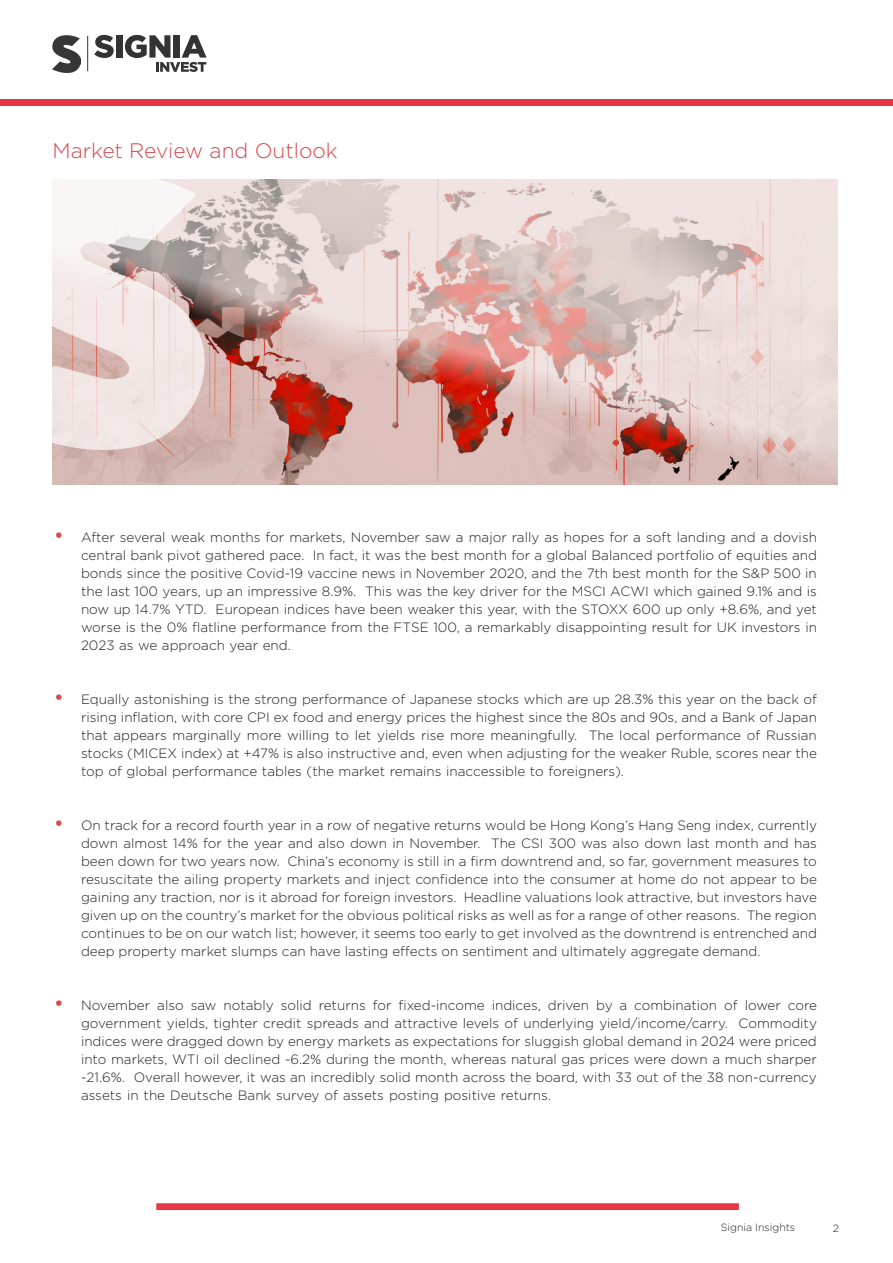
<style>
.page{position:relative;width:893px;height:1263px;background:#fff}
.page>*{position:absolute;margin:0;border:0;box-sizing:border-box;transform-origin:0 0}
.t1{font:300 21px "Gotham";color:#d7464a}
.t2{font:300 13.5px/18px "Gotham";color:#231f20;text-align:justify}
.t3{font:300 10.5px "Gotham";color:#231f20}
.s1{font-weight:500;font-size:19.5px;color:#d74a4c}
</style>
<div class="page">
<svg style="left:94px;top:35px;width:20px;height:23px"></svg>
<div style="left:116px;top:35px;width:6px;height:23px;background:#333"></div>
<svg style="left:125px;top:35px;width:82px;height:37px"></svg>
<hr style="left:87px;top:36px;width:1px;height:35px;background:#333">
<img style="left:52px;top:35px;width:28px;height:37px">
<div style="left:0;top:99px;width:893px;height:6px;background:#e63447"></div>
<div style="left:156px;top:1203px;width:583px;height:7px;background:#e63749;border:2px solid #e63749"></div>
<svg style="left:52px;top:179px;width:786px;height:306px;background:#dbbdb9"></svg>
<svg style="left:52px;top:179px;width:161px;height:275px;fill:#f1e7e5"></svg>
<p class="t1" style="left:52px;top:137px;width:287px">Market Review and Outlook</p>
<p class="t2" style="left:81px;top:528px;width:737px;text-indent:-27px"><span class="s1">•</span> After several weak months for markets, November saw a major rally as hopes for a soft landing and a dovish central bank pivot gathered pace. In fact, it was the best month for a global Balanced portfolio of equities and bonds since the positive Covid-19 vaccine news in November 2020, and the 7th best month for the S&amp;P 500 in the last 100 years, up an impressive 8.9%. This was the key driver for the MSCI ACWI which gained 9.1% and is now up 14.7% YTD. European indices have been weaker this year, with the STOXX 600 up only +8.6%, and yet worse is the 0% flatline performance from the FTSE 100, a remarkably disappointing result for UK investors in 2023 as we approach year end.</p>
<p class="t2" style="left:81px;top:690px;width:737px;text-indent:-27px"><span class="s1">•</span> Equally astonishing is the strong performance of Japanese stocks which are up 28.3% this year on the back of rising inflation, with core CPI ex food and energy prices the highest since the 80s and 90s, and a Bank of Japan that appears marginally more willing to let yields rise more meaningfully. The local performance of Russian stocks (MICEX index) at +47% is also instructive and, even when adjusting for the weaker Ruble, scores near the top of global performance tables (the market remains inaccessible to foreigners).</p>
<p class="t2" style="left:81px;top:816px;width:737px;text-indent:-27px"><span class="s1">•</span> On track for a record fourth year in a row of negative returns would be Hong Kong’s Hang Seng index, currently down almost 14% for the year and also down in November. The CSI 300 was also down last month and has been down for two years now. China’s economy is still in a firm downtrend and, so far, government measures to resuscitate the ailing property markets and inject confidence into the consumer at home do not appear to be gaining any traction, nor is it abroad for foreign investors. Headline valuations look attractive, but investors have given up on the country’s market for the obvious political risks as well as for a range of other reasons. The region continues to be on our watch list; however, it seems too early to get involved as the downtrend is entrenched and deep property market slumps can have lasting effects on sentiment and ultimately aggregate demand.</p>
<p class="t2" style="left:81px;top:996px;width:737px;text-indent:-27px"><span class="s1">•</span> November also saw notably solid returns for fixed-income indices, driven by a combination of lower core government yields, tighter credit spreads and attractive levels of underlying yield/income/carry. Commodity indices were dragged down by energy markets as expectations for sluggish global demand in 2024 were priced into markets, WTI oil declined -6.2% during the month, whereas natural gas prices were down a much sharper -21.6%. Overall however, it was an incredibly solid month across the board, with 33 out of the 38 non-currency assets in the Deutsche Bank survey of assets posting positive returns.</p>
<p class="t3" style="left:721px;top:1221px;width:76px">Signia Insights</p>
<p class="t3" style="left:833px;top:1221px;width:8px">2</p>
</div>
